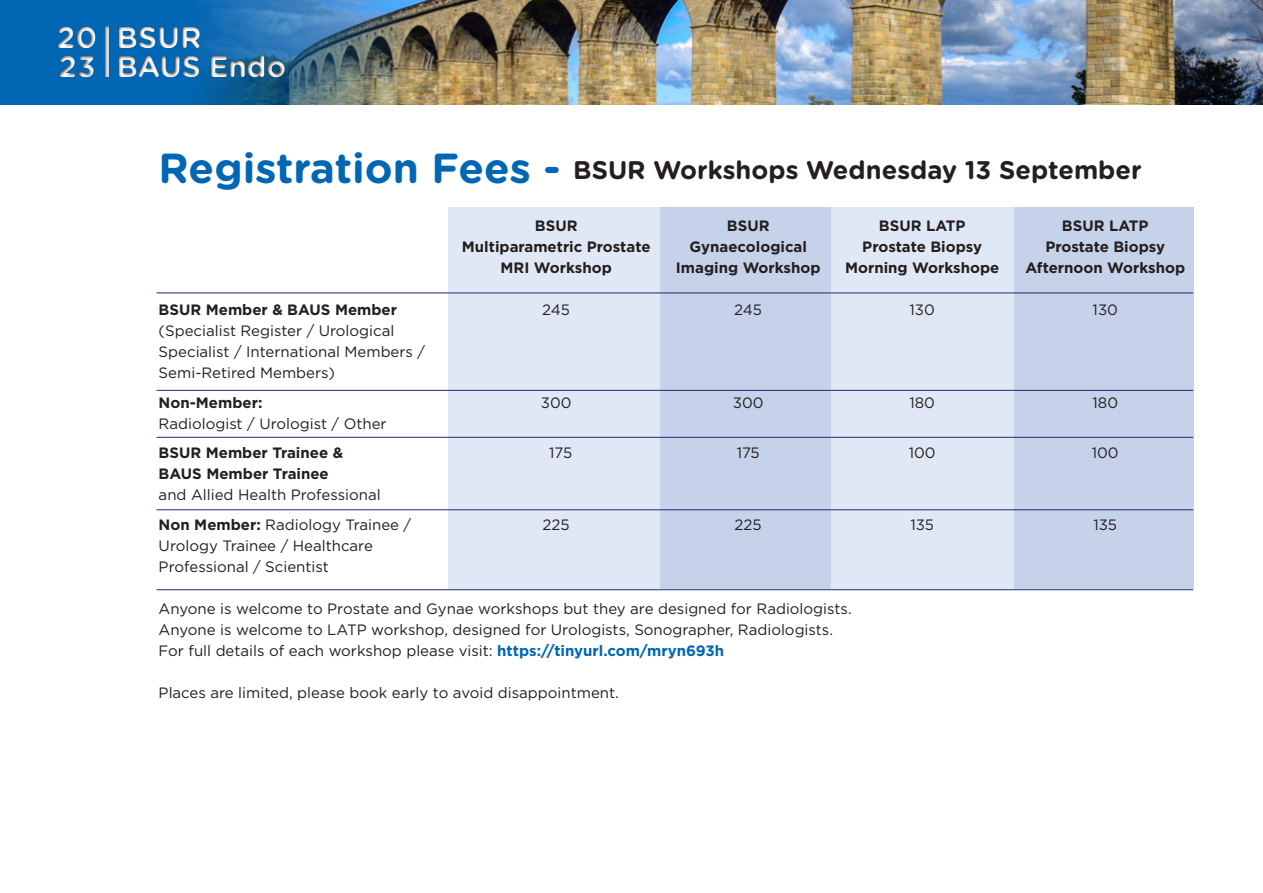
<style>
.page{position:relative;width:1263px;height:893px;background:#fff}
.page>*{position:absolute;margin:0;border:0;box-sizing:border-box;transform-origin:0 0}
.t1{font:700 30.15px/29.4px "Gotham Rounded";letter-spacing:-.02em;color:#fff}
.t2{font:700 25.5px "Gotham Rounded";color:#231f20}
.Body{font:15px/21px "Gotham";color:#231f20}
.Body-2{font:700 15px "Gotham";color:#231f20}
.s1{font-size:42px;color:#0166b3}
.s2{font-weight:700}
.s3{font-weight:700;color:#0166b3}
</style>
<div class="page">
<img style="left:0;top:0;width:1263px;height:105px">
<div style="left:112px;top:14px;width:210px;height:81px;background:#231f20;opacity:.75"></div>
<div style="left:53px;top:14px;width:81px;height:84px;background:#231f20;opacity:.75"></div>
<div style="left:102px;top:25px;width:6px;height:54px;background:#231f20;opacity:.75"></div>
<div style="left:448px;top:207px;width:212px;height:382px;background:#e1e8f5"></div>
<div style="left:831px;top:207px;width:183px;height:382px;background:#e1e8f5"></div>
<div style="left:660px;top:207px;width:171px;height:382px;background:#c6d2ea"></div>
<div style="left:1014px;top:207px;width:179px;height:382px;background:#c6d2ea"></div>
<hr style="left:157px;top:390px;width:1036px;height:1px;background:#192c70">
<hr style="left:157px;top:437px;width:1036px;height:1px;background:#192c70">
<hr style="left:157px;top:509px;width:1036px;height:1px;background:#192c70">
<hr style="left:157px;top:589px;width:1036px;height:1px;background:#192c70">
<hr style="left:157px;top:293px;width:1036px;height:1px;background:#192c70">
<h1 class="t1" style="left:56px;top:21px;width:42px">20<br>23</h1>
<h1 class="t1" style="left:116px;top:21px;width:171px">BSUR<br>BAUS Endo</h1>
<p class="t2" style="left:159px;top:151px;width:985px"><span class="s1">Registration Fees -</span> BSUR Workshops Wednesday 13 September</p>
<p class="Body-2" style="left:535px;top:216px;width:44px">BSUR</p>
<p class="Body-2" style="left:727px;top:216px;width:44px">BSUR</p>
<p class="Body-2" style="left:879px;top:216px;width:88px">BSUR LATP</p>
<p class="Body-2" style="left:1062px;top:216px;width:88px">BSUR LATP</p>
<p class="Body-2" style="left:462px;top:237px;width:190px">Multiparametric Prostate</p>
<p class="Body-2" style="left:689px;top:237px;width:119px">Gynaecological</p>
<p class="Body-2" style="left:862px;top:237px;width:121px">Prostate Biopsy</p>
<p class="Body-2" style="left:1045px;top:237px;width:121px">Prostate Biopsy</p>
<p class="Body-2" style="left:500px;top:258px;width:113px">MRI Workshop</p>
<p class="Body-2" style="left:676px;top:258px;width:146px">Imaging Workshop</p>
<p class="Body-2" style="left:845px;top:258px;width:156px">Morning Workshope</p>
<p class="Body-2" style="left:1025px;top:258px;width:161px">Afternoon Workshop</p>
<p class="Body-2" style="left:159px;top:300px;width:240px">BSUR Member &amp; BAUS Member</p>
<p class="Body" style="left:542px;top:299px;width:29px">245</p>
<p class="Body" style="left:734px;top:299px;width:29px">245</p>
<p class="Body" style="left:909px;top:299px;width:27px">130</p>
<p class="Body" style="left:1092px;top:299px;width:27px">130</p>
<p class="Body" style="left:159px;top:320px;width:237px">(Specialist Register / Urological</p>
<p class="Body" style="left:159px;top:341px;width:268px">Specialist / International Members /<br>Semi-Retired Members)</p>
<p class="Body-2" style="left:159px;top:393px;width:105px">Non-Member:</p>
<p class="Body" style="left:541px;top:392px;width:32px">300</p>
<p class="Body" style="left:733px;top:392px;width:32px">300</p>
<p class="Body" style="left:909px;top:392px;width:27px">180</p>
<p class="Body" style="left:1092px;top:392px;width:27px">180</p>
<p class="Body" style="left:159px;top:413px;width:230px">Radiologist / Urologist / Other</p>
<p class="Body-2" style="left:159px;top:443px;width:186px">BSUR Member Trainee &amp;</p>
<p class="Body" style="left:549px;top:442px;width:25px">175</p>
<p class="Body" style="left:737px;top:442px;width:25px">175</p>
<p class="Body" style="left:909px;top:442px;width:28px">100</p>
<p class="Body" style="left:1092px;top:442px;width:28px">100</p>
<p class="Body-2" style="left:159px;top:464px;width:172px">BAUS Member Trainee</p>
<p class="Body" style="left:159px;top:484px;width:224px">and Allied Health Professional</p>
<p class="Body" style="left:159px;top:514px;width:254px"><span class="s2">Non Member:</span> Radiology Trainee /</p>
<p class="Body" style="left:543px;top:514px;width:29px">225</p>
<p class="Body" style="left:735px;top:514px;width:29px">225</p>
<p class="Body" style="left:910px;top:514px;width:25px">135</p>
<p class="Body" style="left:1093px;top:514px;width:25px">135</p>
<p class="Body" style="left:159px;top:535px;width:216px">Urology Trainee / Healthcare<br>Professional / Scientist</p>
<p class="Body" style="left:159px;top:598px;width:694px">Anyone is welcome to Prostate and Gynae workshops but they are designed for Radiologists.</p>
<p class="Body" style="left:159px;top:619px;width:676px">Anyone is welcome to LATP workshop, designed for Urologists, Sonographer, Radiologists.</p>
<p class="Body" style="left:159px;top:640px;width:567px">For full details of each workshop please visit: <span class="s3">https://tinyurl.com/mryn693h</span></p>
<p class="Body" style="left:159px;top:682px;width:462px">Places are limited, please book early to avoid disappointment.</p>
</div>
